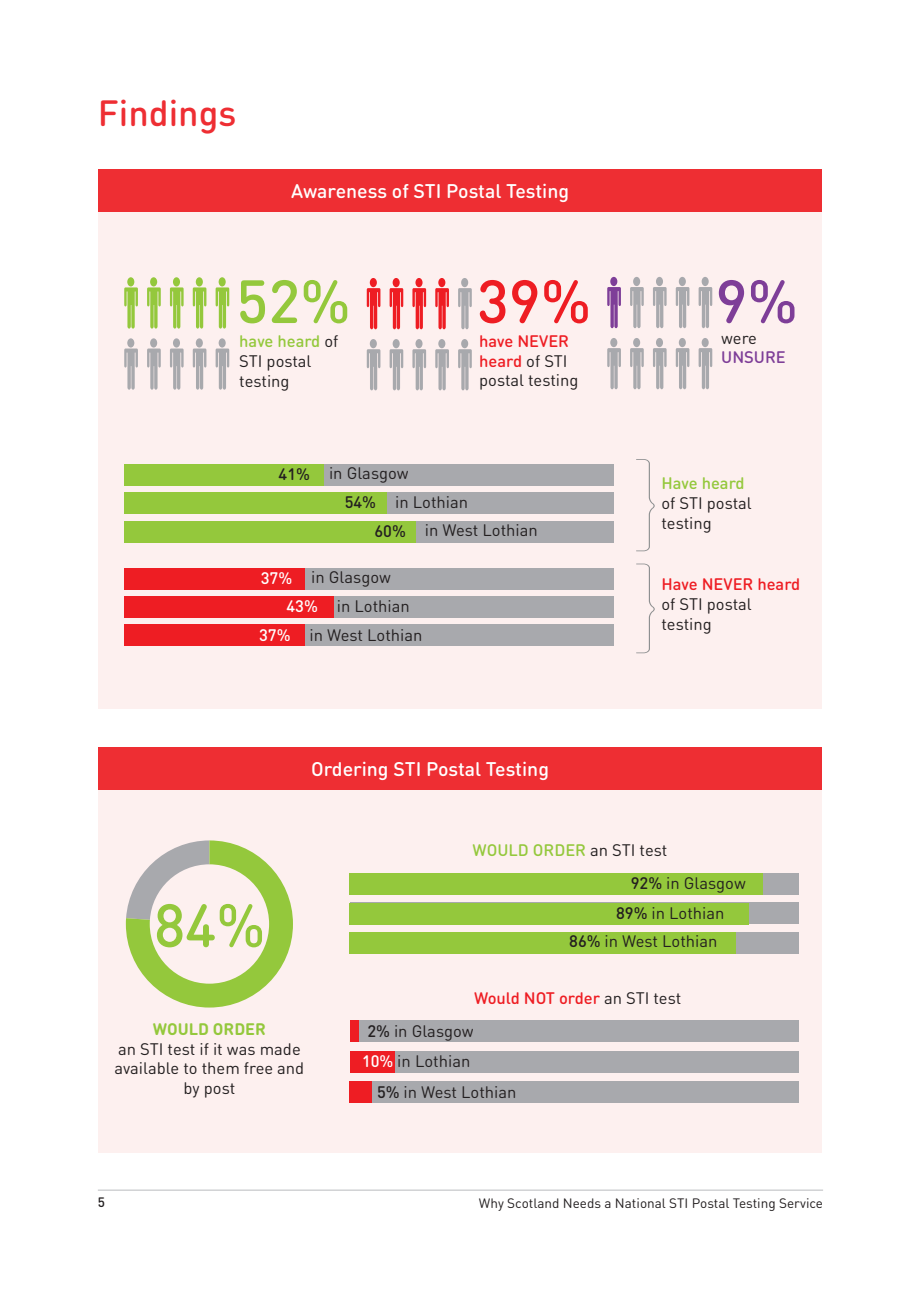
<style>
.page{position:relative;width:919px;height:1289px;background:#fff}
.page>*{position:absolute;margin:0;border:0;box-sizing:border-box;transform-origin:0 0}
.t1{font:500 60px "DIN Round Pro";color:#94c83c}
.t2{font:500 60px "DIN Round Pro";color:#ee1d23}
.t3{font:500 60px "DIN Round Pro";color:#7e3e98}
.t4{font:500 36px "DIN Round Pro";color:#ee2e33}
.t5{font:500 19.5px "DIN Round Pro";color:#fff}
.t6{font:16.5px/19.8px "DIN Round Pro";color:#231f20}
.t7{font:500 16.5px "DIN Round Pro";color:#ee1d23}
.t8{font:500 16.5px "DIN Round Pro";color:#94c83c}
.t9{font:700 16.5px "DIN Round Pro";color:#94c83c}
.t10{font:500 16.5px "DIN Round Pro";color:#7e3e98}
.t11{font:13.5px "DIN Round Pro";color:#231f20}
.t12{font:500 13.5px "DIN Round Pro";color:#231f20}
.s1{font-weight:500;color:#ee1d23}
.s2{font-weight:500;color:#94c83c}
.s3{font-weight:500}
.s4{font-weight:500;color:#fff}
.s5{font-weight:400;color:#231f20}
</style>
<div class="page">
<div style="left:98px;top:206px;width:723px;height:503px;background:#fdf0ef"></div>
<div style="left:98px;top:169px;width:723px;height:43px;background:#ee2e33"></div>
<div style="left:98px;top:753px;width:723px;height:399px;background:#fdf0ef"></div>
<div style="left:98px;top:747px;width:723px;height:43px;background:#ee2e33"></div>
<hr style="left:98px;top:1189px;width:725px;height:1px;background:#d1d2d4">
<div style="left:127px;top:277px;width:7px;height:9px;background:#94c83c;border-radius:50%"></div>
<svg style="left:124px;top:287px;width:14px;height:41px"></svg>
<div style="left:150px;top:277px;width:7px;height:9px;background:#94c83c;border-radius:50%"></div>
<svg style="left:147px;top:287px;width:14px;height:41px"></svg>
<div style="left:173px;top:277px;width:7px;height:9px;background:#94c83c;border-radius:50%"></div>
<svg style="left:170px;top:287px;width:14px;height:41px"></svg>
<div style="left:196px;top:277px;width:7px;height:9px;background:#94c83c;border-radius:50%"></div>
<svg style="left:193px;top:287px;width:13px;height:41px"></svg>
<div style="left:219px;top:277px;width:7px;height:9px;background:#94c83c;border-radius:50%"></div>
<svg style="left:215px;top:287px;width:14px;height:41px"></svg>
<div style="left:127px;top:338px;width:7px;height:9px;background:#a8a9ad;border-radius:50%"></div>
<svg style="left:124px;top:348px;width:14px;height:41px"></svg>
<div style="left:150px;top:338px;width:7px;height:9px;background:#a8a9ad;border-radius:50%"></div>
<svg style="left:147px;top:348px;width:14px;height:41px"></svg>
<div style="left:173px;top:338px;width:7px;height:9px;background:#a8a9ad;border-radius:50%"></div>
<svg style="left:170px;top:348px;width:14px;height:41px"></svg>
<div style="left:196px;top:338px;width:7px;height:9px;background:#a8a9ad;border-radius:50%"></div>
<svg style="left:193px;top:348px;width:13px;height:41px"></svg>
<div style="left:219px;top:338px;width:7px;height:9px;background:#a8a9ad;border-radius:50%"></div>
<svg style="left:215px;top:348px;width:14px;height:41px"></svg>
<div style="left:370px;top:278px;width:7px;height:9px;background:#ee1d23;border-radius:50%"></div>
<svg style="left:367px;top:288px;width:13px;height:41px"></svg>
<div style="left:392px;top:278px;width:7px;height:9px;background:#ee1d23;border-radius:50%"></div>
<svg style="left:389px;top:288px;width:14px;height:41px"></svg>
<div style="left:415px;top:278px;width:7px;height:9px;background:#ee1d23;border-radius:50%"></div>
<svg style="left:412px;top:288px;width:14px;height:41px"></svg>
<div style="left:438px;top:278px;width:7px;height:9px;background:#ee1d23;border-radius:50%"></div>
<svg style="left:435px;top:288px;width:14px;height:41px"></svg>
<div style="left:461px;top:278px;width:7px;height:9px;background:#a8a9ad;border-radius:50%"></div>
<svg style="left:458px;top:288px;width:14px;height:41px"></svg>
<div style="left:370px;top:339px;width:7px;height:9px;background:#a8a9ad;border-radius:50%"></div>
<svg style="left:367px;top:349px;width:13px;height:41px"></svg>
<div style="left:392px;top:339px;width:7px;height:9px;background:#a8a9ad;border-radius:50%"></div>
<svg style="left:389px;top:349px;width:14px;height:41px"></svg>
<div style="left:415px;top:339px;width:7px;height:9px;background:#a8a9ad;border-radius:50%"></div>
<svg style="left:412px;top:349px;width:14px;height:41px"></svg>
<div style="left:438px;top:339px;width:7px;height:9px;background:#a8a9ad;border-radius:50%"></div>
<svg style="left:435px;top:349px;width:14px;height:41px"></svg>
<div style="left:461px;top:339px;width:7px;height:9px;background:#a8a9ad;border-radius:50%"></div>
<svg style="left:458px;top:349px;width:14px;height:41px"></svg>
<div style="left:610px;top:277px;width:7px;height:9px;background:#7e3e98;border-radius:50%"></div>
<svg style="left:607px;top:287px;width:14px;height:41px"></svg>
<div style="left:633px;top:277px;width:7px;height:9px;background:#a8a9ad;border-radius:50%"></div>
<svg style="left:630px;top:287px;width:13px;height:41px"></svg>
<div style="left:656px;top:277px;width:7px;height:9px;background:#a8a9ad;border-radius:50%"></div>
<svg style="left:653px;top:287px;width:13px;height:41px"></svg>
<div style="left:678px;top:277px;width:7px;height:9px;background:#a8a9ad;border-radius:50%"></div>
<svg style="left:675px;top:287px;width:14px;height:41px"></svg>
<div style="left:701px;top:277px;width:7px;height:9px;background:#a8a9ad;border-radius:50%"></div>
<svg style="left:698px;top:287px;width:14px;height:41px"></svg>
<div style="left:610px;top:338px;width:7px;height:9px;background:#a8a9ad;border-radius:50%"></div>
<svg style="left:607px;top:348px;width:14px;height:41px"></svg>
<div style="left:633px;top:338px;width:7px;height:9px;background:#a8a9ad;border-radius:50%"></div>
<svg style="left:630px;top:348px;width:13px;height:41px"></svg>
<div style="left:656px;top:338px;width:7px;height:9px;background:#a8a9ad;border-radius:50%"></div>
<svg style="left:653px;top:348px;width:13px;height:41px"></svg>
<div style="left:678px;top:338px;width:7px;height:9px;background:#a8a9ad;border-radius:50%"></div>
<svg style="left:675px;top:348px;width:14px;height:41px"></svg>
<div style="left:701px;top:338px;width:7px;height:9px;background:#a8a9ad;border-radius:50%"></div>
<svg style="left:698px;top:348px;width:14px;height:41px"></svg>
<svg style="left:636px;top:459px;width:18px;height:92px"></svg>
<div style="left:124px;top:624px;width:489px;height:21px;background:#a8a9ad"></div>
<div style="left:124px;top:596px;width:489px;height:21px;background:#a8a9ad"></div>
<div style="left:124px;top:568px;width:489px;height:21px;background:#a8a9ad"></div>
<div style="left:124px;top:521px;width:489px;height:21px;background:#a8a9ad"></div>
<div style="left:128px;top:492px;width:485px;height:22px;background:#a8a9ad"></div>
<div style="left:124px;top:464px;width:489px;height:21px;background:#a8a9ad"></div>
<div style="left:124px;top:521px;width:292px;height:21px;background:#94c83c"></div>
<div style="left:124px;top:492px;width:263px;height:22px;background:#94c83c"></div>
<div style="left:124px;top:464px;width:200px;height:21px;background:#94c83c"></div>
<div style="left:124px;top:624px;width:180px;height:21px;background:#ee1d23"></div>
<div style="left:124px;top:596px;width:209px;height:21px;background:#ee1d23"></div>
<div style="left:124px;top:568px;width:180px;height:21px;background:#ee1d23"></div>
<svg style="left:636px;top:563px;width:18px;height:90px"></svg>
<svg style="left:126px;top:840px;width:167px;height:167px"></svg>
<div style="left:349px;top:1081px;width:449px;height:21px;background:#a8a9ad"></div>
<div style="left:349px;top:1050px;width:449px;height:22px;background:#a8a9ad"></div>
<div style="left:349px;top:1020px;width:449px;height:21px;background:#a8a9ad"></div>
<div style="left:349px;top:931px;width:449px;height:22px;background:#a8a9ad"></div>
<div style="left:349px;top:902px;width:449px;height:22px;background:#a8a9ad"></div>
<div style="left:349px;top:873px;width:449px;height:21px;background:#a8a9ad"></div>
<div style="left:349px;top:931px;width:386px;height:22px;background:#94c83c"></div>
<div style="left:349px;top:1081px;width:23px;height:21px;background:#ee1d23"></div>
<div style="left:349px;top:903px;width:400px;height:21px;background:#94c83c"></div>
<div style="left:349px;top:1050px;width:45px;height:22px;background:#ee1d23"></div>
<div style="left:349px;top:873px;width:413px;height:21px;background:#94c83c"></div>
<div style="left:349px;top:1020px;width:9px;height:21px;background:#ee1d23"></div>
<h2 class="t4" style="left:98px;top:88px;width:140px">Findings</h2>
<p class="t5" style="left:291px;top:178px;width:280px">Awareness of STI Postal Testing</p>
<h1 class="t1" style="left:236px;top:260px;width:116px">52%</h1>
<h1 class="t2" style="left:476px;top:260px;width:116px">39%</h1>
<p class="t6" style="left:479px;top:330px;width:101px"><span class="s1">have NEVER heard</span> of STI postal testing</p>
<p class="t6" style="left:239px;top:331px;width:101px"><span class="s2">have heard</span> of<br>STI postal testing</p>
<p class="t6" style="left:278px;top:462px;width:132px"><span class="s3">41%</span> in Glasgow</p>
<p class="t6" style="left:344px;top:491px;width:125px"><span class="s3">54%</span> in Lothian</p>
<p class="t6" style="left:374px;top:520px;width:165px"><span class="s3">60%</span> in West Lothian</p>
<p class="t6" style="left:261px;top:566px;width:132px"><span class="s4">37%</span> in Glasgow</p>
<p class="t6" style="left:286px;top:595px;width:125px"><span class="s4">43%</span> in Lothian</p>
<p class="t6" style="left:259px;top:624px;width:165px"><span class="s4">37%</span> in West Lothian</p>
<p class="t5" style="left:311px;top:755px;width:239px">Ordering STI Postal Testing</p>
<h1 class="t3" style="left:715px;top:260px;width:84px">9%</h1>
<p class="t6" style="left:721px;top:327px;width:37px">were</p>
<p class="t10" style="left:721px;top:346px;width:66px">UNSURE</p>
<p class="t8" style="left:661px;top:472px;width:85px">Have heard</p>
<p class="t6" style="left:661px;top:492px;width:92px">of STI postal testing</p>
<p class="t7" style="left:661px;top:573px;width:140px">Have NEVER heard</p>
<p class="t6" style="left:661px;top:593px;width:92px">of STI postal testing</p>
<h1 class="t1" style="left:154px;top:884px;width:113px">84%</h1>
<p class="t9" style="left:153px;top:1017px;width:115px">WOULD ORDER</p>
<p class="t6" style="left:114px;top:1038px;width:191px;text-align:center">an STI test if it was made available to them free and by post</p>
<p class="t8" style="left:472px;top:839px;width:196px">WOULD ORDER <span class="s5">an STI test</span></p>
<p class="t6" style="left:616px;top:867px;width:131px;line-height:29.7px;text-indent:15px"><span class="s3">92%</span> in Glasgow<br><span class="s3">89%</span> in Lothian</p>
<p class="t6" style="left:569px;top:930px;width:150px"><span class="s3">86%</span> in West Lothian</p>
<p class="t7" style="left:474px;top:986px;width:209px">Would NOT order <span class="s5">an STI test</span></p>
<p class="t6" style="left:362px;top:1015px;width:113px;line-height:30px;text-align:center"><span class="s3">2%</span> in Glasgow<br><span class="s4">10%</span> in Lothian</p>
<p class="t6" style="left:377px;top:1081px;width:141px"><span class="s3">5%</span> in West Lothian</p>
<p class="t12" style="left:98px;top:1193px;width:9px">5</p>
<p class="t11" style="left:479px;top:1193px;width:346px">Why Scotland Needs a National STI Postal Testing Service</p>
</div>
